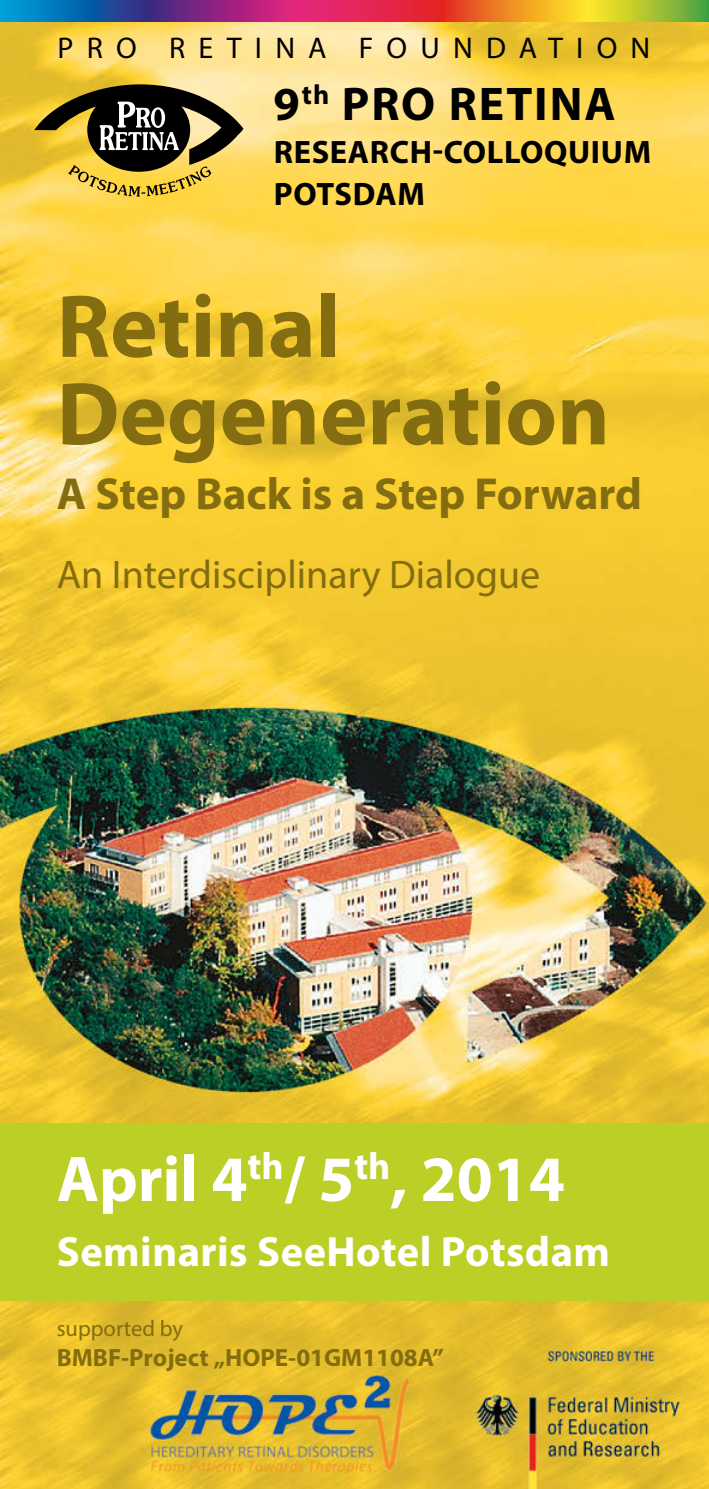
<style>
.page{position:relative;width:709px;height:1489px;background:#fff}
.page>*{position:absolute;margin:0;border:0;box-sizing:border-box;transform-origin:0 0}
.ret_headlines{font:700 90px/87.5px "Myriad Pro";color:#836d10}
.ret_headlines-2{font:700 65px "Myriad Pro";color:#fff}
.t1{font:700 47.5px "Myriad Pro";letter-spacing:.04em;color:#000}
.ret_headlines-3{font:700 45px "Myriad Pro";color:#836d10}
.ret_headlines-4{font:700 42.5px "Myriad Pro";letter-spacing:.01em;color:#fff}
.ret_headlines-5{font:40px "Myriad Pro";color:#836d10}
.t2{font:700 32.5px "Myriad Pro";letter-spacing:.02em;color:#000}
.t3{font:30px "Myriad Pro";letter-spacing:.44em;color:#000}
.ret_textkörper{font:700 25px "Myriad Pro";color:#836d10}
.ret_textkörper-2{font:22.5px "Myriad Pro";color:#836d10}
</style>
<div class="page">
<img style="left:0;top:21px;width:709px;height:1102px">
<svg style="left:0;top:0;width:709px;height:21px;background:#9e6460"></svg>
<svg style="left:34px;top:84px;width:209px;height:113px;background:#96823f"></svg>
<img style="left:0;top:1300px;width:709px;height:188px">
<div style="left:0;top:1123px;width:709px;height:177px;background:#bccf27"></div>
<p class="t3" style="left:58px;top:29px;width:594px">PRO RETINA FOUNDATION</p>
<p class="t1" style="left:273px;top:73px;width:343px">9<sup>th</sup> PRO RETINA</p>
<p class="t2" style="left:274px;top:130px;width:379px">RESEARCH-COLLOQUIUM</p>
<p class="t2" style="left:274px;top:173px;width:153px">POTSDAM</p>
<p class="ret_headlines" style="left:57px;top:280px;width:554px">Retinal<br>Degeneration</p>
<p class="ret_headlines-3" style="left:57px;top:464px;width:587px">A Step Back is a Step Forward</p>
<p class="ret_headlines-5" style="left:57px;top:550px;width:485px">An Interdisciplinary Dialogue</p>
<p class="ret_headlines-2" style="left:57px;top:1136px;width:509px">April 4<sup>th</sup>/ 5<sup>th</sup>, 2014</p>
<p class="ret_headlines-4" style="left:57px;top:1223px;width:555px">Seminaris SeeHotel Potsdam</p>
<p class="ret_textkörper-2" style="left:57px;top:1314px;width:128px">supported by</p>
<p class="ret_textkörper" style="left:57px;top:1340px;width:389px">BMBF-Project „HOPE-01GM1108A”</p>
</div>
